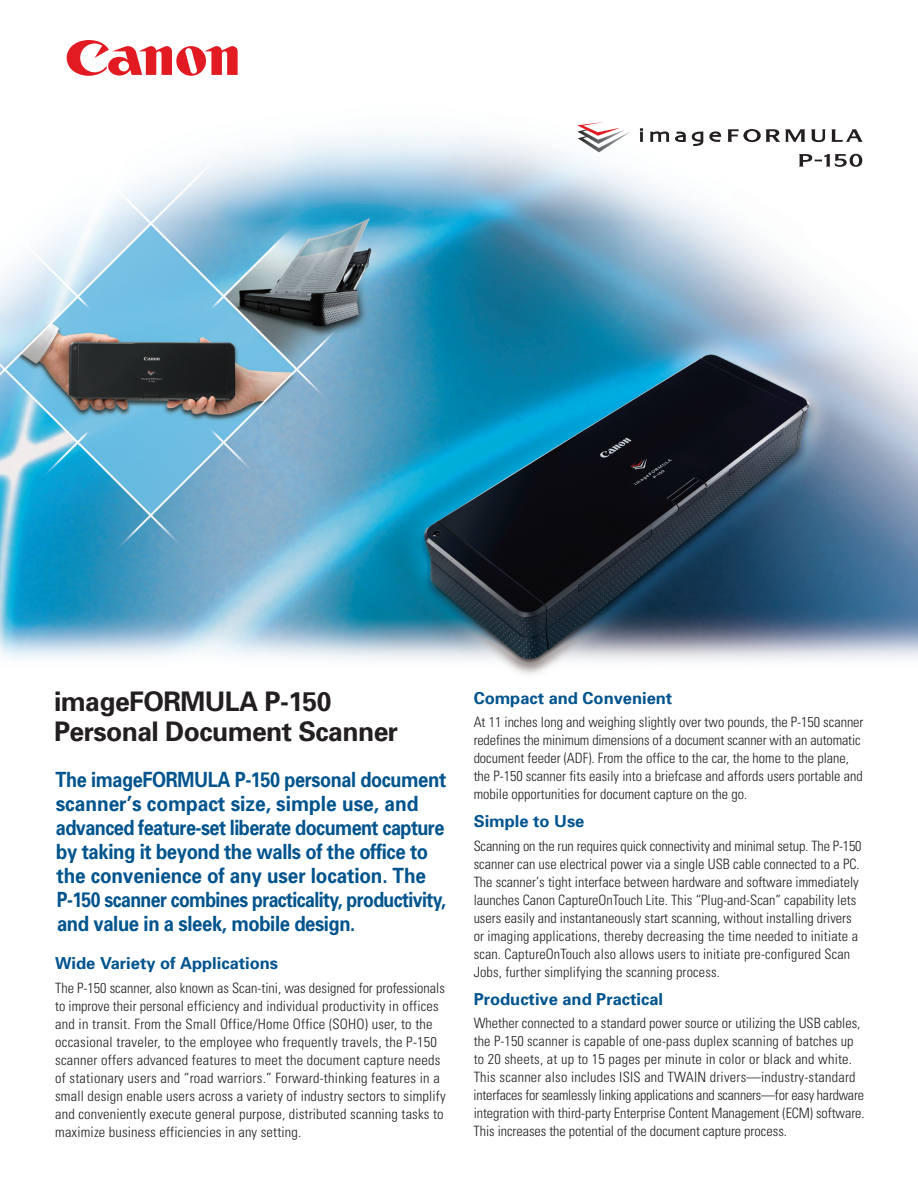
<style>
.page{position:relative;width:918px;height:1188px;background:#fff}
.page>*{position:absolute;margin:0;border:0;box-sizing:border-box;transform-origin:0 0}
.t1{font:700 27px/30px "Univers";letter-spacing:-.02em;color:#231f20}
.t2{font:700 21px/24px "Univers";letter-spacing:-.02em;color:#00548e;scale:.86 1}
.t3{font:700 16.5px "Univers";color:#00548e}
.t4{font:300 condensed 14.25px/18px "Univers";color:#231f20}
.s1{font-size:20.85px}
</style>
<div class="page">
<img style="left:0;top:122px;width:918px;height:552px">
<svg style="left:640px;top:128px;width:3px;height:14px"></svg>
<svg style="left:650px;top:131px;width:19px;height:11px"></svg>
<svg style="left:675px;top:132px;width:11px;height:10px"></svg>
<svg style="left:692px;top:132px;width:11px;height:14px"></svg>
<svg style="left:709px;top:131px;width:12px;height:11px"></svg>
<svg style="left:727px;top:129px;width:78px;height:13px"></svg>
<svg style="left:811px;top:129px;width:52px;height:13px"></svg>
<svg style="left:577px;top:129px;width:53px;height:23px"></svg>
<div style="left:603px;top:122px;width:16px;height:6px;background:#fff"></div>
<svg style="left:799px;top:154px;width:63px;height:13px"></svg>
<svg style="left:67px;top:40px;width:171px;height:36px"></svg>
<h1 class="t1" style="left:54px;top:689px;width:346px">imageFORMULA P-150<br>Personal Document Scanner</h1>
<p class="t2" style="left:55px;top:769px;width:456px">The imageFORMULA P-150 personal document scanner’s compact size, simple use, and advanced feature-set liberate document capture by taking it beyond the walls of the office to the convenience of any user location. The P-150 scanner combines practicality, productivity, and value in a sleek, mobile <span class="s1">design.</span></p>
<p class="t3" style="left:55px;top:957px;width:225px">Wide Variety of Applications</p>
<p class="t4" style="left:55px;top:980px;width:392px">The P-150 scanner, also known as Scan-tini, was designed for professionals to improve their personal efficiency and individual productivity in offices and in transit. From the Small Office/Home Office (SOHO) user, to the occasional traveler, to the employee who frequently travels, the P-150 scanner offers advanced features to meet the document capture needs of stationary users and “road warriors.” Forward-thinking features in a small design enable users across a variety of industry sectors to simplify and conveniently execute general purpose, distributed scanning tasks to maximize business efficiencies in any setting.</p>
<p class="t3" style="left:474px;top:692px;width:200px">Compact and Convenient</p>
<p class="t4" style="left:474px;top:714px;width:391px">At 11 inches long and weighing slightly over two pounds, the P-150 scanner redefines the minimum dimensions of a document scanner with an automatic document feeder (ADF). From the office to the car, the home to the plane, the P-150 scanner fits easily into a briefcase and affords users portable and mobile opportunities for document capture on the go.</p>
<p class="t3" style="left:474px;top:815px;width:112px">Simple to Use</p>
<p class="t4" style="left:474px;top:838px;width:389px">Scanning on the run requires quick connectivity and minimal setup. The P-150 scanner can use electrical power via a single USB cable connected to a PC.<br>The scanner’s tight interface between hardware and software immediately launches Canon CaptureOnTouch Lite. This “Plug-and-Scan” capability lets users easily and instantaneously start scanning, without installing drivers or imaging applications, thereby decreasing the time needed to initiate a scan. CaptureOnTouch also allows users to initiate pre-configured Scan Jobs, further simplifying the scanning process.</p>
<p class="t3" style="left:474px;top:993px;width:191px">Productive and Practical</p>
<p class="t4" style="left:474px;top:1015px;width:392px">Whether connected to a standard power source or utilizing the USB cables, the P-150 scanner is capable of one-pass duplex scanning of batches up to 20 sheets, at up to 15 pages per minute in color or black and white.<br>This scanner also includes ISIS and TWAIN drivers—industry-standard interfaces for seamlessly linking applications and scanners—for easy hardware integration with third-party Enterprise Content Management (ECM) software.<br>This increases the potential of the document capture process.</p>
</div>
